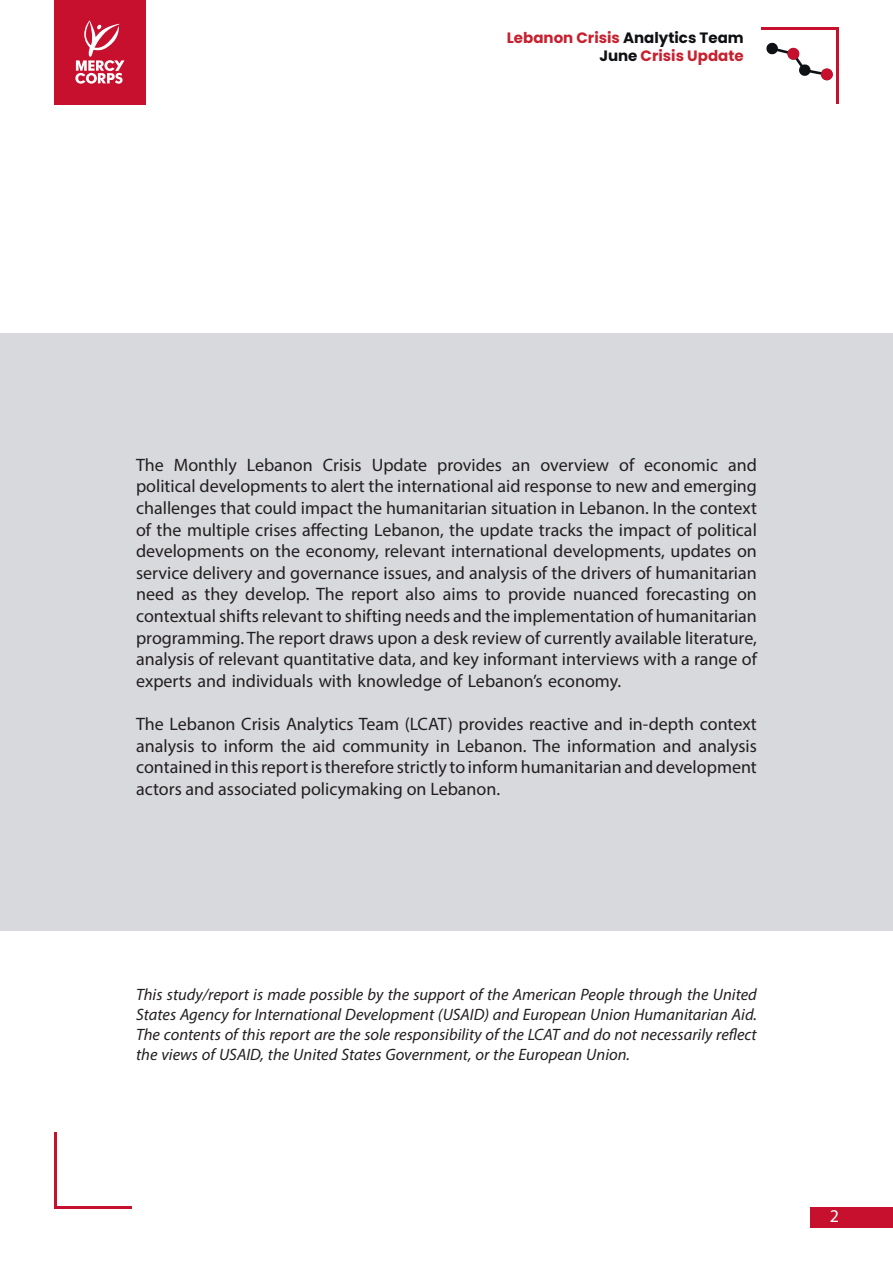
<style>
.page{position:relative;width:893px;height:1263px;background:#fff}
.page>*{position:absolute;margin:0;border:0;box-sizing:border-box;transform-origin:0 0}
.t1{font:18px/21.6px "Myriad Pro";color:#231f20;text-align:justify}
.t2{font:18px "Myriad Pro";color:#fff}
.t3{font:italic 16.5px/19.8px "Myriad Pro";color:#231f20;text-align:justify}
.t4{font:700 15px/18px "Poppins";color:#c7202e;text-align:right}
.s1{color:#0f1013}
</style>
<div class="page">
<div style="left:54px;top:0;width:92px;height:104px;background:#c70f2e"></div>
<svg style="left:75px;top:20px;width:49px;height:64px"></svg>
<svg style="left:766px;top:42px;width:67px;height:38px"></svg>
<hr style="left:761px;top:28px;width:77px;height:2px;background:#c70f2e">
<hr style="left:836px;top:28px;width:3px;height:76px;background:#c70f2e">
<hr style="left:55px;top:1207px;width:77px;height:2px;background:#c70f2e">
<hr style="left:54px;top:1132px;width:3px;height:77px;background:#c70f2e">
<div style="left:787px;top:48px;width:12px;height:12px;background:#c70f2e;border-radius:50%"></div>
<div style="left:821px;top:68px;width:12px;height:12px;background:#c70f2e;border-radius:50%"></div>
<div style="left:811px;top:1207px;width:82px;height:20px;background:#c70f2e"></div>
<div style="left:0;top:333px;width:893px;height:597px;background:#d8d9dc"></div>
<p class="t4" style="left:507px;top:29px;width:238px">Lebanon Crisis <span class="s1">Analytics Team<br>June</span> Crisis Update</p>
<p class="t1" style="left:136px;top:454px;width:622px">The Monthly Lebanon Crisis Update provides an overview of economic and political developments to alert the international aid response to new and emerging challenges that could impact the humanitarian situation in Lebanon. In the context of the multiple crises affecting Lebanon, the update tracks the impact of political developments on the economy, relevant international developments, updates on service delivery and governance issues, and analysis of the drivers of humanitarian need as they develop. The report also aims to provide nuanced forecasting on contextual shifts relevant to shifting needs and the implementation of humanitarian programming. The report draws upon a desk review of currently available literature, analysis of relevant quantitative data, and key informant interviews with a range of experts and individuals with knowledge of Lebanon’s economy.</p>
<p class="t1" style="left:136px;top:713px;width:622px">The Lebanon Crisis Analytics Team (LCAT) provides reactive and in-depth context analysis to inform the aid community in Lebanon. The information and analysis contained in this report is therefore strictly to inform humanitarian and development actors and associated policymaking on Lebanon.</p>
<p class="t3" style="left:136px;top:985px;width:622px">This study/report is made possible by the support of the American People through the United States Agency for International Development (USAID) and European Union Humanitarian Aid.<br>The contents of this report are the sole responsibility of the LCAT and do not necessarily reflect the views of USAID, the United States Government, or the European Union.</p>
<p class="t2" style="left:830px;top:1205px;width:11px">2</p>
</div>
